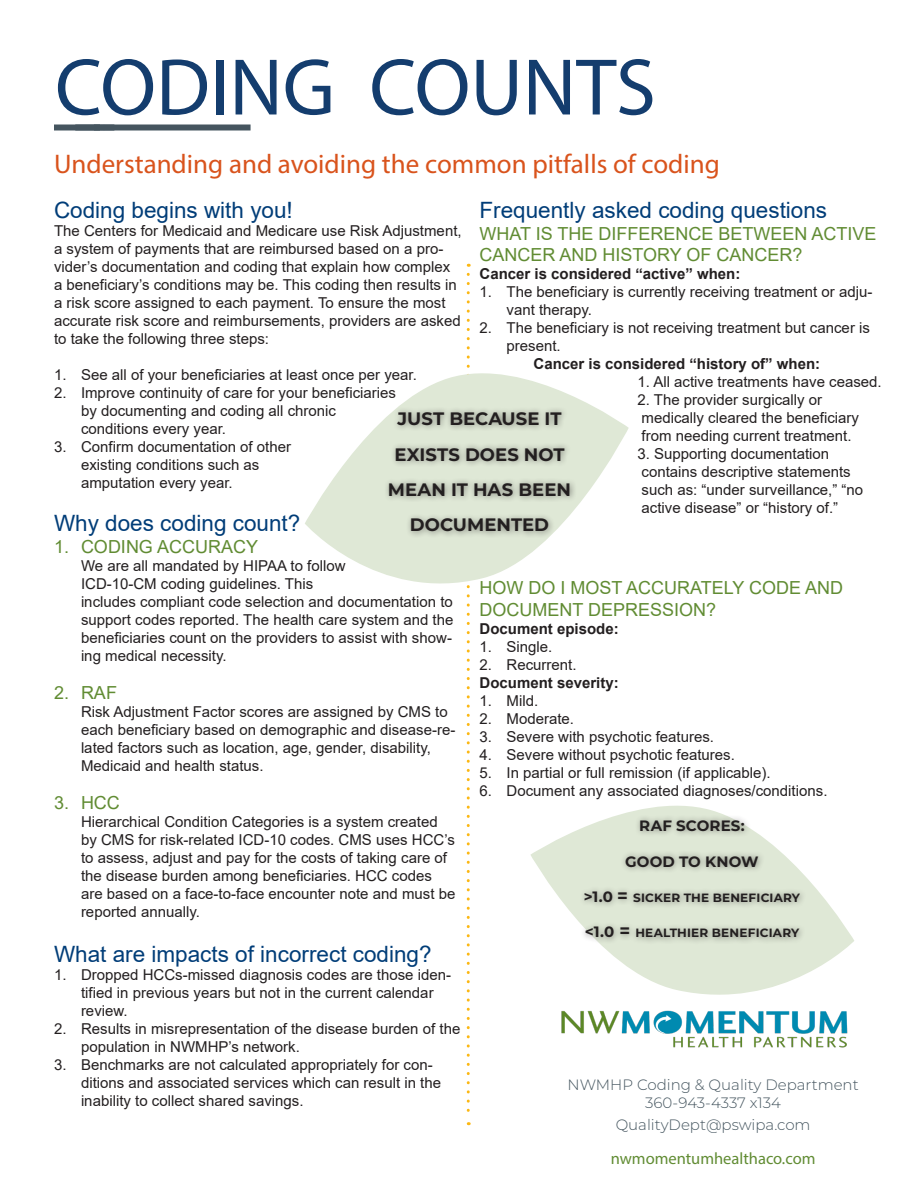
<style>
.page{position:relative;width:918px;height:1188px;background:#fff}
.page>*{position:absolute;margin:0;border:0;box-sizing:border-box;transform-origin:0 0}
.t1{font:81px "Myriad Pro";color:#143d6e}
.t2{font:27px "Myriad Pro";color:#d9531c}
.t3{font:22.5px "Arial";color:#003d78}
.t4{font:18px/21.6px "Arial";color:#618c33}
.t5{font:700 18px/35.4px "Montserrat";color:#231f20;text-align:center}
.t6{font:16.5px "Myriad Pro";color:#618c33}
.t7{font:15px/18px "Arial";color:#231f20}
.t8{font:700 15px "Arial";color:#231f20}
.t9{font:300 15px "Montserrat";color:#45555f}
.t10{font:700 15px "Montserrat";letter-spacing:.01em;color:#231f20}
.t11{font:700 12px "Montserrat";letter-spacing:.02em;color:#231f20}
.s1{font-size:15px}
.s2{font-size:18px}
</style>
<div class="page">
<svg style="left:530px;top:805px;width:324px;height:188px"></svg>
<svg style="left:467px;top:274px;width:3px;height:851px"></svg>
<svg style="left:305px;top:354px;width:324px;height:250px"></svg>
<div style="left:54px;top:125px;width:197px;height:6px;background:#45555f"></div>
<div style="left:384px;top:407px;width:193px;height:132px;background:#231f20;opacity:.5"></div>
<img style="left:561px;top:993px;width:287px;height:55px">
<div style="left:579px;top:815px;width:228px;height:130px;background:#231f20;opacity:.5"></div>
<p class="t1" style="left:55px;top:37px;width:602px">CODING COUNTS</p>
<p class="t2" style="left:54px;top:147px;width:667px">Understanding and avoiding the common pitfalls of coding</p>
<p class="t3" style="left:480px;top:195px;width:349px">Frequently asked coding questions</p>
<p class="t4" style="left:480px;top:222px;width:399px">WHAT IS THE DIFFERENCE BETWEEN ACTIVE<br>CANCER AND HISTORY OF CANCER?</p>
<p class="t8" style="left:480px;top:263px;width:262px">Cancer is considered “active” when:</p>
<p class="t7" style="left:507px;top:283px;width:367px;text-indent:-27px">1. The beneficiary is currently receiving treatment or adju&shy;vant therapy.</p>
<p class="t7" style="left:507px;top:319px;width:365px;text-indent:-27px">2. The beneficiary is not receiving treatment but cancer is present.</p>
<p class="t8" style="left:534px;top:353px;width:288px">Cancer is considered “history of” when:</p>
<p class="t7" style="left:638px;top:373px;width:246px">1. All active treatments have ceased.</p>
<p class="t7" style="left:638px;top:391px;width:223px">2. The provider surgically or medically cleared the beneficiary from needing current treatment.</p>
<p class="t7" style="left:638px;top:445px;width:227px">3. Supporting documentation contains descriptive statements such as: “under surveillance,” “no active disease” or “history of.”</p>
<p class="t3" style="left:54px;top:195px;width:240px">Coding begins with you!</p>
<p class="t7" style="left:54px;top:222px;width:409px">The Centers for Medicaid and Medicare use Risk Adjustment, a system of payments that are reimbursed based on a pro&shy;vider’s documentation and coding that explain how complex a beneficiary’s conditions may be. This coding then results in a risk score assigned to each payment. To ensure the most accurate risk score and reimbursements, providers are asked to take the following three steps:</p>
<p class="t7" style="left:54px;top:366px;width:365px">1. See all of your beneficiaries at least once per year.</p>
<p class="t7" style="left:81px;top:384px;width:317px;text-indent:-27px">2. Improve continuity of care for your beneficiaries by documenting and coding all chronic conditions every year.</p>
<p class="t7" style="left:81px;top:438px;width:212px;text-indent:-27px">3. Confirm documentation of other existing conditions such as amputation every year.</p>
<p class="t3" style="left:54px;top:508px;width:248px">Why does coding count?</p>
<p class="t4" style="left:54px;top:536px;width:206px">1. CODING ACCURACY</p>
<p class="t7" style="left:81px;top:557px;width:374px">We are all mandated by HIPAA to follow<br>ICD-10-CM coding guidelines. This<br>includes compliant code selection and documentation to support codes reported. The health care system and the beneficiaries count on the providers to assist with show&shy;ing medical necessity.</p>
<p class="t4" style="left:54px;top:682px;width:64px">2. RAF</p>
<p class="t7" style="left:81px;top:703px;width:376px">Risk Adjustment Factor scores are assigned by CMS to each beneficiary based on demographic and disease-re&shy;lated factors such as location, age, gender, disability, Medicaid and health status.</p>
<p class="t4" style="left:54px;top:791px;width:67px">3. HCC</p>
<p class="t7" style="left:81px;top:812px;width:376px">Hierarchical Condition Categories is a system created by CMS for risk-related ICD-10 codes. CMS uses HCC’s to assess, adjust and pay for the costs of taking care of the disease burden among beneficiaries. HCC codes are based on a face-to-face encounter note and must be reported annually.</p>
<p class="t3" style="left:54px;top:938px;width:379px">What are impacts of incorrect coding?</p>
<p class="t7" style="left:81px;top:965px;width:372px;text-indent:-27px">1. Dropped HCCs-missed diagnosis codes are those iden&shy;tified in previous years but not in the current calendar review.</p>
<p class="t7" style="left:81px;top:1019px;width:381px;text-indent:-27px">2. Results in misrepresentation of the disease burden of the population in NWMHP’s network.</p>
<p class="t7" style="left:81px;top:1055px;width:362px;text-indent:-27px">3. Benchmarks are not calculated appropriately for con&shy;ditions and associated services which can result in the inability to collect shared savings.</p>
<p class="t5" style="left:388px;top:400px;width:185px">JUST BECAUSE IT<br>EXISTS DOES NOT<br>MEAN IT HAS BEEN<br>DOCUMENTED</p>
<p class="t4" style="left:480px;top:577px;width:365px">HOW DO I MOST ACCURATELY CODE AND<br>DOCUMENT DEPRESSION?</p>
<p class="t8" style="left:480px;top:618px;width:141px">Document episode:</p>
<p class="t7" style="left:480px;top:637px;width:74px">1. Single.</p>
<p class="t7" style="left:480px;top:655px;width:99px">2. Recurrent.</p>
<p class="t8" style="left:480px;top:672px;width:141px">Document severity:</p>
<p class="t7" style="left:480px;top:691px;width:60px">1. Mild.</p>
<p class="t7" style="left:480px;top:709px;width:96px">2. Moderate.</p>
<p class="t7" style="left:480px;top:727px;width:236px">3. Severe with psychotic features.</p>
<p class="t7" style="left:480px;top:745px;width:257px">4. Severe without psychotic features.</p>
<p class="t7" style="left:480px;top:763px;width:293px">5. In partial or full remission (if applicable).</p>
<p class="t7" style="left:480px;top:781px;width:349px">6. Document any associated diagnoses/conditions.</p>
<p class="t10" style="left:639px;top:815px;width:107px">RAF SCORES:</p>
<p class="t10" style="left:625px;top:850px;width:135px">GOOD TO KNOW</p>
<p class="t11" style="left:584px;top:889px;width:218px"><span class="s1">&gt;1.0</span> <span class="s2">=</span> SICKER THE BENEFICIARY</p>
<p class="t11" style="left:585px;top:924px;width:216px"><span class="s1">&lt;1.0</span> <span class="s2">=</span> HEALTHIER BENEFICIARY</p>
<p class="t9" style="left:568px;top:1075px;width:293px">NWMHP Coding &amp; Quality Department</p>
<p class="t9" style="left:645px;top:1093px;width:137px">360-943-4337 x134</p>
<p class="t9" style="left:616px;top:1114px;width:196px">QualityDept@pswipa.com</p>
<p class="t6" style="left:611px;top:1149px;width:206px">nwmomentumhealthaco.com</p>
</div>
